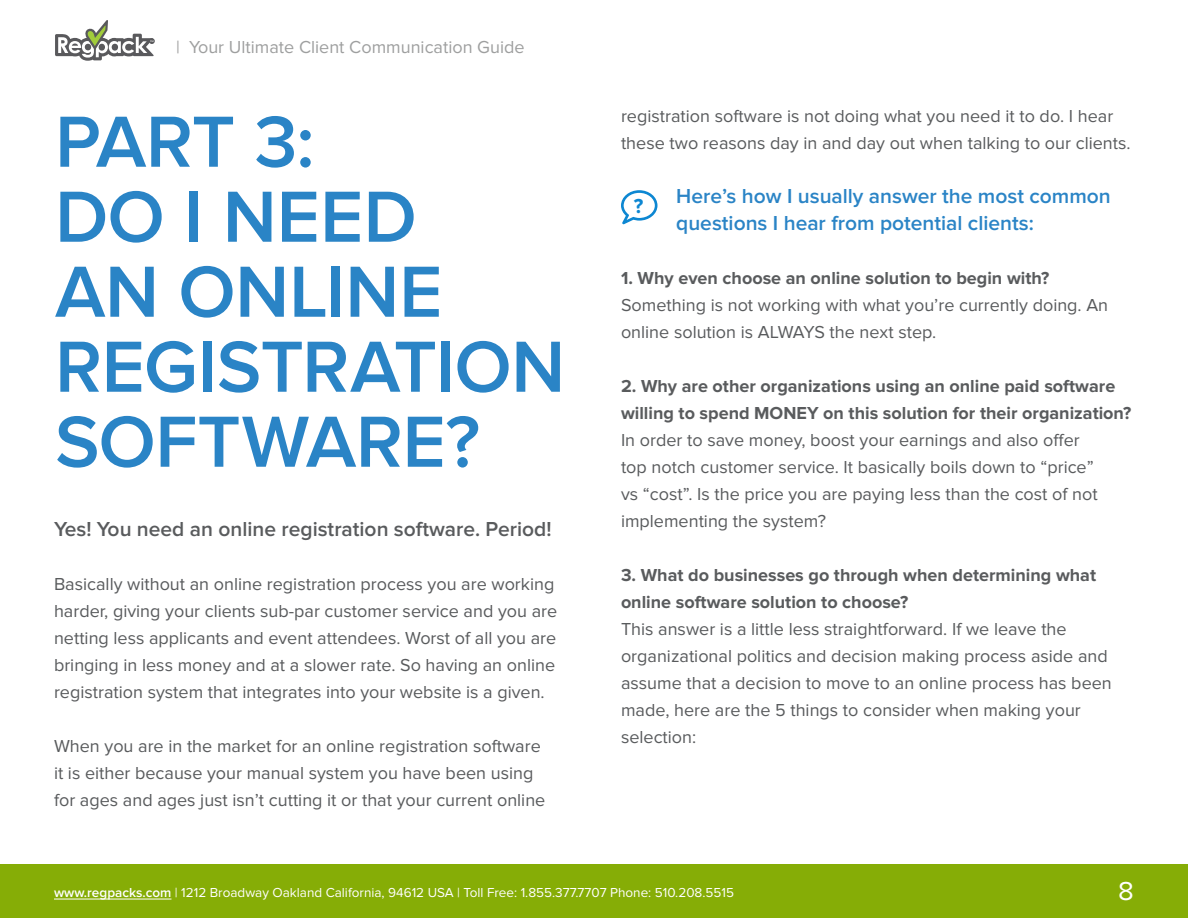
<style>
.page{position:relative;width:1188px;height:918px;background:#fff}
.page>*{position:absolute;margin:0;border:0;box-sizing:border-box;transform-origin:0 0}
.t1{font:600 75px/75px "Proxima Nova";letter-spacing:-.005em;color:#2a84c6}
.t2{font:27px "Proxima Nova";color:#fff}
.t3{font:600 21px/27px "Proxima Nova";color:#2a84c6}
.t4{font:600 21px "Proxima Nova";color:#595b5d}
.t5{font:700 21px "Proxima Nova";color:#0d87d2}
.t6{font:18px/27px "Proxima Nova";color:#595b5d}
.t7{font:700 18px/27px "Proxima Nova";color:#595b5d}
.t8{font:18px "Proxima Nova";color:#9e9f9f}
.t9{font:13.5px "Proxima Nova";color:#fff}
.s1{font-weight:600}
</style>
<div class="page">
<div style="left:0;top:864px;width:1188px;height:53px;background:#86ad06"></div>
<hr style="left:54px;top:899px;width:117px;height:1px;background:#fff">
<svg style="left:55px;top:20px;width:100px;height:41px"></svg>
<svg style="left:621px;top:190px;width:37px;height:35px"></svg>
<p class="t8" style="left:176px;top:37px;width:350px">| Your Ultimate Client Communication Guide</p>
<h1 class="t1" style="left:55px;top:106px;width:512px">PART 3:<br>DO I NEED<br>AN ONLINE<br>REGISTRATION<br>SOFTWARE?</h1>
<p class="t4" style="left:54px;top:517px;width:499px">Yes! You need an online registration software. Period!</p>
<p class="t6" style="left:54px;top:571px;width:505px">Basically without an online registration process you are working harder, giving your clients sub-par customer service and you are netting less applicants and event attendees. Worst of all you are bringing in less money and at a slower rate. So having an online registration system that integrates into your website is a given.</p>
<p class="t6" style="left:54px;top:733px;width:493px">When you are in the market for an online registration software it is either because your manual system you have been using for ages and ages just isn’t cutting it or that your current online</p>
<p class="t6" style="left:621px;top:102px;width:511px">registration software is not doing what you need it to do. I hear these two reasons day in and day out when talking to our clients.</p>
<p class="t3" style="left:676px;top:183px;width:436px">Here’s how I usually answer the most common questions I hear from potential clients:</p>
<p class="t7" style="left:621px;top:265px;width:430px">1. Why even choose an online solution to begin with?</p>
<p class="t6" style="left:621px;top:291px;width:489px">Something is not working with what you’re currently doing. An online solution is ALWAYS the next step.</p>
<p class="t7" style="left:621px;top:373px;width:512px">2. Why are other organizations using an online paid software willing to spend MONEY on this solution for their organization?</p>
<p class="t6" style="left:621px;top:426px;width:478px">In order to save money, boost your earnings and also offer top notch customer service. It basically boils down to “price” vs “cost”. Is the price you are paying less than the cost of not implementing the system?</p>
<p class="t7" style="left:621px;top:562px;width:477px">3. What do businesses go through when determining what online software solution to choose?</p>
<p class="t6" style="left:621px;top:615px;width:492px">This answer is a little less straightforward. If we leave the organizational politics and decision making process aside and assume that a decision to move to an online process has been made, here are the 5 things to consider when making your selection:</p>
<p class="t5" style="left:634px;top:194px;width:11px">?</p>
<p class="t9" style="left:54px;top:885px;width:682px"><span class="s1">www.regpacks.com</span> | 1212 Broadway Oakland California, 94612 USA | Toll Free: 1.855.377.7707 Phone: 510.208.5515</p>
<h2 class="t2" style="left:1118px;top:876px;width:17px">8</h2>
</div>
